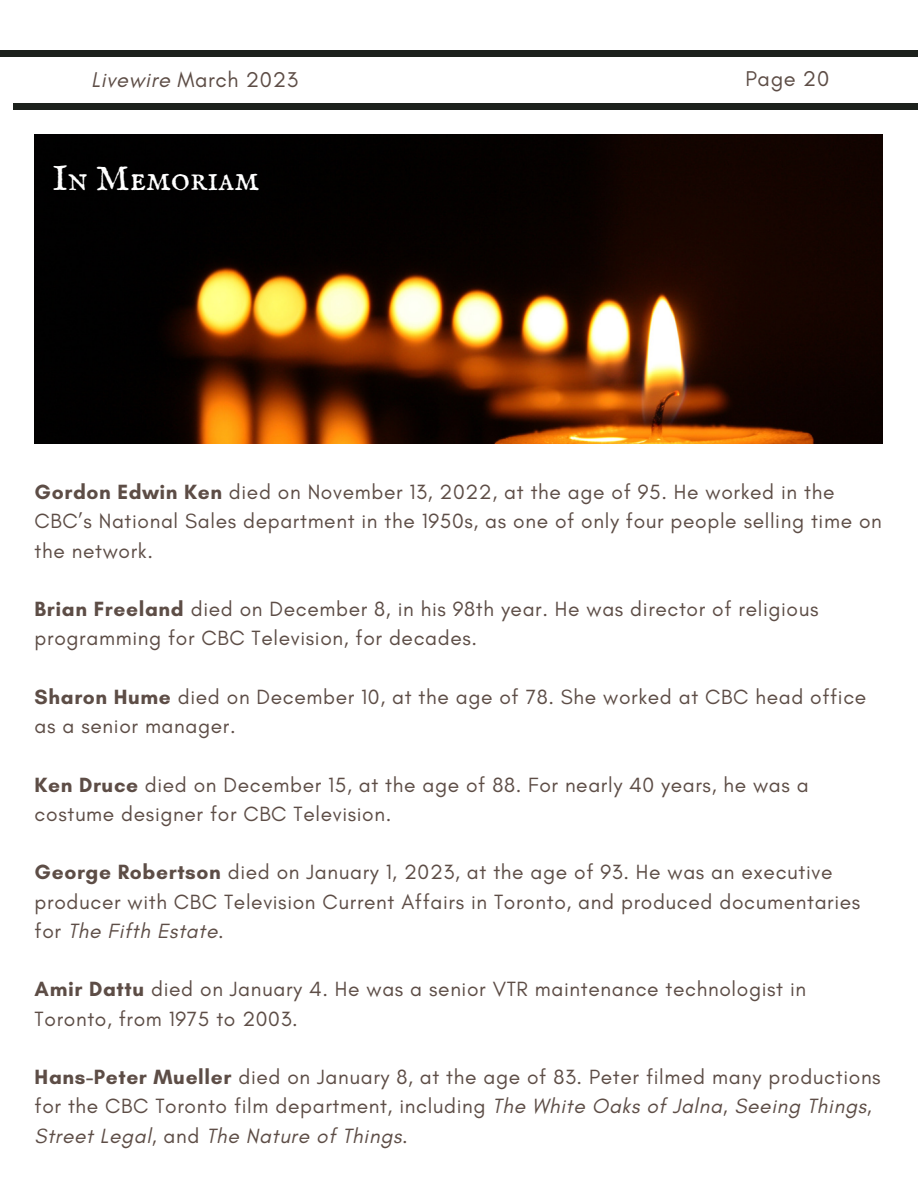
<style>
.page{position:relative;width:918px;height:1188px;background:#fff}
.page>*{position:absolute;margin:0;border:0;box-sizing:border-box;transform-origin:0 0}
.t1{font:36px "IM FELL English SC";color:#fff}
.t2{font:21.75px "Glacial Indifference";letter-spacing:.03em;color:#5d4d46}
.t3{font:21px/29.2px "Glacial Indifference";letter-spacing:.03em;color:#5d4d46}
.s1{font-style:italic}
.s2{font-weight:700}
</style>
<div class="page">
<div style="left:0;top:51px;width:918px;height:5px;background:#1c211c"></div>
<div style="left:14px;top:104px;width:904px;height:5px;background:#1c211c"></div>
<img style="left:35px;top:135px;width:848px;height:308px">
<p class="t2" style="left:91px;top:67px;width:208px"><span class="s1">Livewire</span> March 2023</p>
<p class="t2" style="left:745px;top:65px;width:85px">Page 20</p>
<h1 class="t1" style="left:53px;top:158px;width:208px">In Memoriam</h1>
<p class="t3" style="left:35px;top:477px;width:849px"><span class="s2">Gordon Edwin Ken</span> died on November 13, 2022, at the age of 95. He worked in the<br>CBC’s National Sales department in the 1950s, as one of only four people selling time on the network.</p>
<p class="t3" style="left:35px;top:594px;width:785px"><span class="s2">Brian Freeland</span> died on December 8, in his 98th year. He was director of religious programming for CBC Television, for decades.</p>
<p class="t3" style="left:35px;top:682px;width:833px"><span class="s2">Sharon Hume</span> died on December 10, at the age of 78. She worked at CBC head office as a senior manager.</p>
<p class="t3" style="left:35px;top:770px;width:776px"><span class="s2">Ken Druce</span> died on December 15, at the age of 88. For nearly 40 years, he was a costume designer for CBC Television.</p>
<p class="t3" style="left:35px;top:858px;width:827px"><span class="s2">George Robertson</span> died on January 1, 2023, at the age of 93. He was an executive producer with CBC Television Current Affairs in Toronto, and produced documentaries for <span class="s1">The Fifth Estate</span>.</p>
<p class="t3" style="left:35px;top:975px;width:773px"><span class="s2">Amir Dattu</span> died on January 4. He was a senior VTR maintenance technologist in<br>Toronto, from 1975 to 2003.</p>
<p class="t3" style="left:35px;top:1062px;width:848px"><span class="s2">Hans-Peter Mueller</span> died on January 8, at the age of 83. Peter filmed many productions for the CBC Toronto film department, including <span class="s1">The White Oaks of Jalna</span>, <span class="s1">Seeing Things</span>,<br><span class="s1">Street Legal</span>, and <span class="s1">The Nature of Things.</span></p>
</div>
